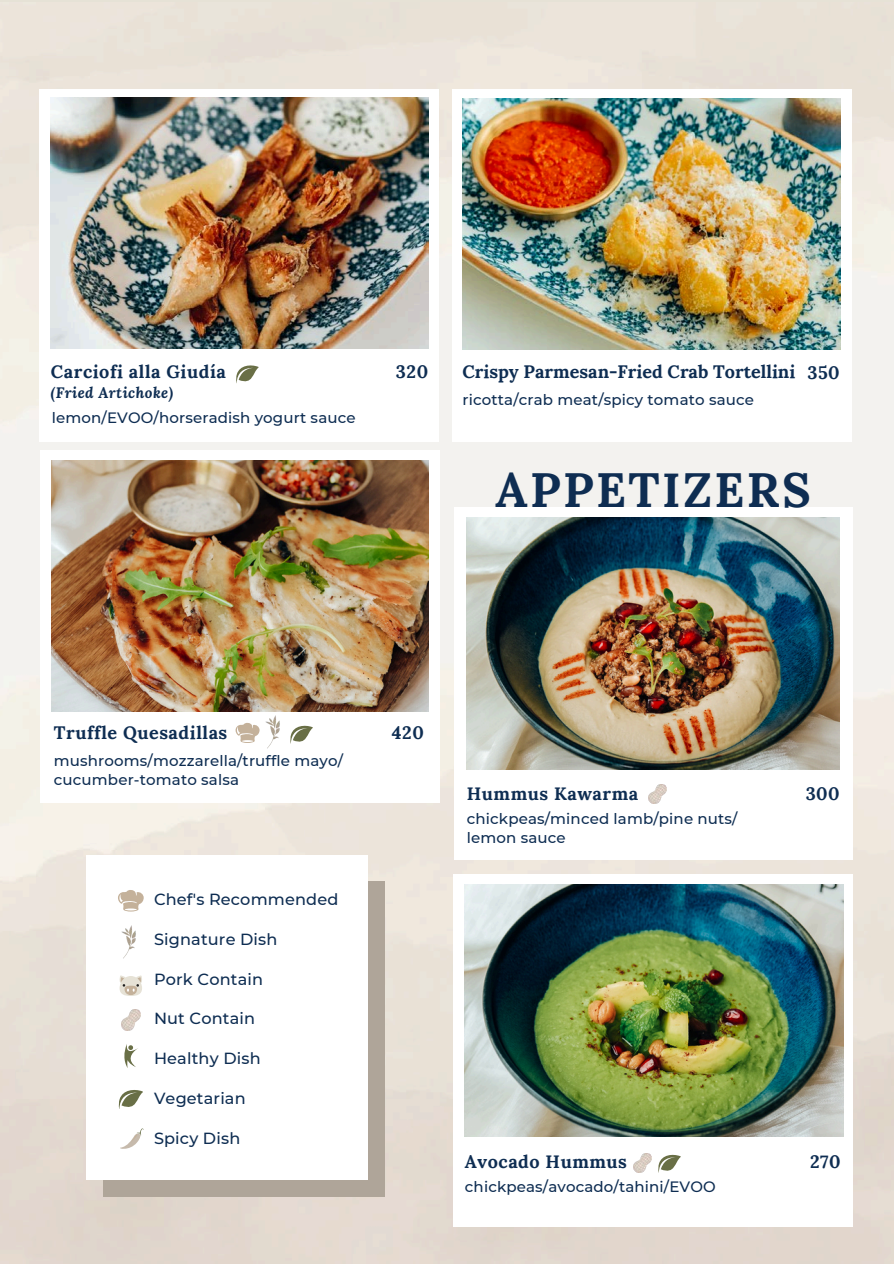
<style>
.page{position:relative;width:894px;height:1264px;background:#fff}
.page>*{position:absolute;margin:0;border:0;box-sizing:border-box;transform-origin:0 0}
.t1{font:700 48px "Lora";letter-spacing:.05em;color:#0e2d52}
.t2{font:700 18px "Lora";letter-spacing:.03em;color:#0e2d52}
.t3{font:700 18px "Lora";color:#0e2d52}
.t4{font:500 16.05px "Montserrat";letter-spacing:.01em;color:#0e2d52}
.t5{font:500 15px "Montserrat";letter-spacing:.01em;color:#0e2d52}
.t6{font:italic 700 15px "Lora";letter-spacing:.03em;color:#0e2d52}
</style>
<div class="page">
<img style="left:51px;top:98px;width:377px;height:250px">
<img style="left:51px;top:460px;width:377px;height:251px">
<img style="left:465px;top:884px;width:378px;height:252px">
<img style="left:466px;top:517px;width:373px;height:252px">
<svg style="left:236px;top:365px;width:22px;height:18px"></svg>
<img style="left:462px;top:98px;width:378px;height:251px">
<svg style="left:235px;top:723px;width:24px;height:20px"></svg>
<svg style="left:658px;top:1154px;width:22px;height:18px"></svg>
<img style="left:633px;top:1153px;width:18px;height:19px">
<img style="left:648px;top:784px;width:18px;height:19px">
<div style="left:103px;top:881px;width:281px;height:316px;background:#afa599"></div>
<div style="left:86px;top:855px;width:282px;height:324px;background:#fff"></div>
<svg style="left:118px;top:890px;width:26px;height:21px"></svg>
<img style="left:121px;top:1009px;width:19px;height:21px">
<svg style="left:119px;top:1090px;width:24px;height:18px"></svg>
<svg style="left:119px;top:975px;width:23px;height:20px"></svg>
<img style="left:121px;top:925px;width:15px;height:34px">
<svg style="left:124px;top:1044px;width:14px;height:24px"></svg>
<svg style="left:120px;top:1128px;width:24px;height:20px"></svg>
<svg style="left:290px;top:725px;width:22px;height:18px"></svg>
<img style="left:265px;top:715px;width:15px;height:34px">
<p class="t2" style="left:51px;top:360px;width:176px">Carciofi alla Giudía</p>
<p class="t6" style="left:51px;top:383px;width:124px">(Fried Artichoke)</p>
<p class="t5" style="left:52px;top:408px;width:305px">lemon/EVOO/horseradish yogurt sauce</p>
<p class="t2" style="left:396px;top:360px;width:34px">320</p>
<h2 class="t3" style="left:462px;top:360px;width:334px">Crispy Parmesan-Fried Crab Tortellini</h2>
<p class="t2" style="left:807px;top:361px;width:34px">350</p>
<h2 class="t5" style="left:462px;top:391px;width:293px">ricotta/crab meat/spicy tomato sauce</h2>
<p class="t1" style="left:495px;top:458px;width:317px">APPETIZERS</p>
<h2 class="t2" style="left:54px;top:721px;width:175px">Truffle Quesadillas</h2>
<p class="t5" style="left:54px;top:751px;width:290px">mushrooms/mozzarella/truffle mayo/</p>
<h2 class="t5" style="left:54px;top:771px;width:187px">cucumber-tomato salsa</h2>
<p class="t4" style="left:154px;top:889px;width:186px">Chef's Recommended</p>
<p class="t4" style="left:154px;top:929px;width:125px">Signature Dish</p>
<p class="t4" style="left:154px;top:968px;width:110px">Pork Contain</p>
<p class="t4" style="left:154px;top:1008px;width:103px">Nut Contain</p>
<p class="t4" style="left:154px;top:1048px;width:108px">Healthy Dish</p>
<p class="t4" style="left:154px;top:1088px;width:93px">Vegetarian</p>
<p class="t4" style="left:154px;top:1128px;width:88px">Spicy Dish</p>
<p class="t2" style="left:392px;top:721px;width:33px">420</p>
<p class="t2" style="left:466px;top:781px;width:173px">Hummus Kawarma</p>
<p class="t5" style="left:466px;top:809px;width:272px">chickpeas/minced lamb/pine nuts/</p>
<p class="t5" style="left:466px;top:828px;width:100px">lemon sauce</p>
<p class="t2" style="left:465px;top:1149px;width:163px">Avocado Hummus</p>
<p class="t5" style="left:465px;top:1177px;width:252px">chickpeas/avocado/tahini/EVOO</p>
<p class="t2" style="left:805px;top:781px;width:36px">300</p>
<p class="t2" style="left:809px;top:1149px;width:32px">270</p>
</div>
